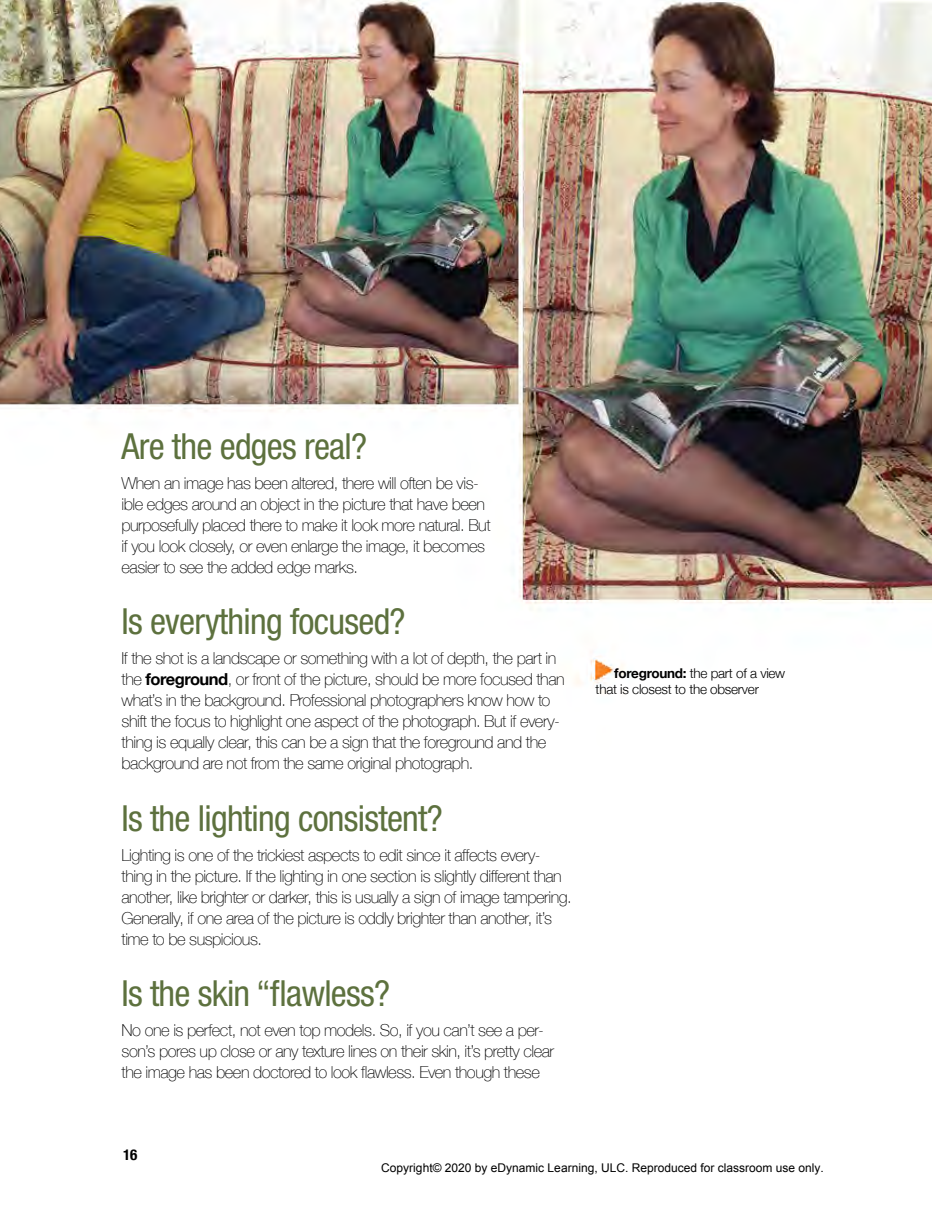
<style>
.page{position:relative;width:932px;height:1215px;background:#fff}
.page>*{position:absolute;margin:0;border:0;box-sizing:border-box;transform-origin:0 0}
.t1{font:condensed 36px "Helvetica Neue";letter-spacing:-.02em;color:#5d713e}
.t2{font:100 16.5px/21px "Helvetica Neue";letter-spacing:-.03em;color:#000}
.t3{font:700 condensed 15px "Helvetica Neue";color:#000}
.t4{font:300 13.5px/16.5px "Helvetica Neue";letter-spacing:-.02em;color:#000}
.t5{font:12px "Arial";color:#000}
.s1{font-weight:700}
</style>
<div class="page">
<img style="left:0;top:0;width:932px;height:693px">
<h1 class="t1" style="left:122px;top:425px;width:247px">Are the edges real?</h1>
<p class="t2" style="left:122px;top:472px;width:370px">When an image has been altered, there will often be vis&shy;ible edges around an object in the picture that have been purposefully placed there to make it look more natural. But if you look closely, or even enlarge the image, it becomes easier to see the added edge marks.</p>
<h1 class="t1" style="left:122px;top:601px;width:285px">Is everything focused?</h1>
<p class="t2" style="left:122px;top:647px;width:444px">If the shot is a landscape or something with a lot of depth, the part in the <span class="s1">foreground</span>, or front of the picture, should be more focused than what’s in the background. Professional photographers know how to shift the focus to highlight one aspect of the photograph. But if every&shy;thing is equally clear, this can be a sign that the foreground and the background are not from the same original photograph.</p>
<h1 class="t1" style="left:122px;top:797px;width:323px">Is the lighting consistent?</h1>
<p class="t2" style="left:122px;top:844px;width:451px">Lighting is one of the trickiest aspects to edit since it affects every&shy;thing in the picture. If the lighting in one section is slightly different than another, like brighter or darker, this is usually a sign of image tampering.<br>Generally, if one area of the picture is oddly brighter than another, it’s time to be suspicious.</p>
<h1 class="t1" style="left:122px;top:973px;width:270px">Is the skin “flawless?</h1>
<p class="t2" style="left:122px;top:1019px;width:434px">No one is perfect, not even top models. So, if you can’t see a per&shy;son’s pores up close or any texture lines on their skin, it’s pretty clear the image has been doctored to look flawless. Even though these</p>
<p class="t4" style="left:595px;top:664px;width:191px;text-indent:19px"><span class="s1">foreground:</span> the part of a view that is closest to the observer</p>
<p class="t3" style="left:123px;top:1143px;width:16px">16</p>
<p class="t5" style="left:381px;top:1160px;width:444px">Copyright© 2020 by eDynamic Learning, ULC. Reproduced for classroom use only.</p>
</div>
